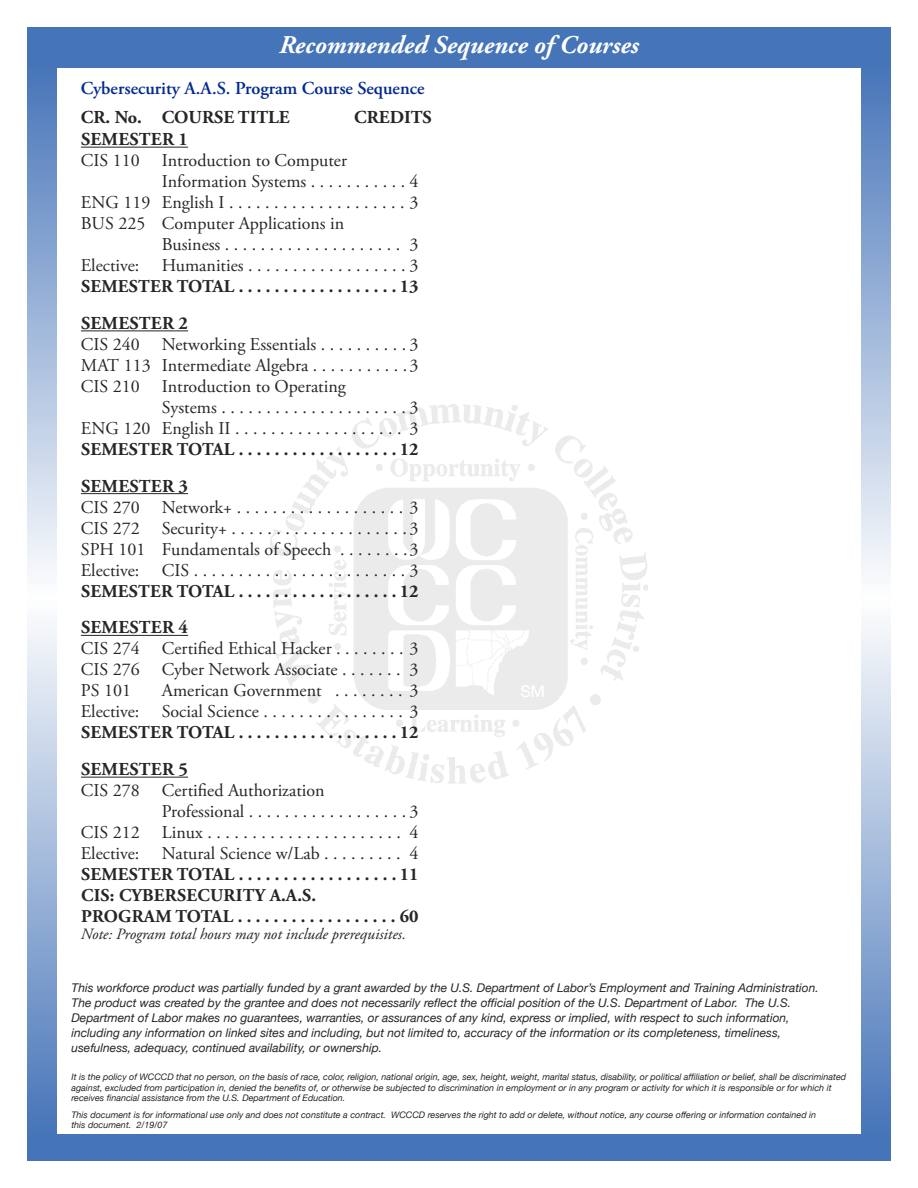
<style>
.page{position:relative;width:918px;height:1188px;background:#fff}
.page>*{position:absolute;margin:0;border:0;box-sizing:border-box;transform-origin:0 0}
.t1{font:italic 700 25.5px "Adobe Garamond Pro";color:#fff}
.t2{font:700 18.15px "Adobe Garamond Pro";letter-spacing:.015em;color:#272526}
.t3{font:600 18.15px "Adobe Garamond Pro";color:#002991}
.t4{font:18px/21px "Adobe Garamond Pro";color:#272526;text-align:justify}
.t5{font:700 18px/21px "Adobe Garamond Pro";letter-spacing:.015em;color:#272526}
.t6{font:italic 15.75px "Adobe Garamond Pro";color:#272526}
.t7{font:italic 12px/15px "Helvetica Neue";color:#272526}
.t8{font:italic 9px/10.5px "Helvetica Neue";color:#272526}
</style>
<div class="page">
<img style="left:270px;top:405px;width:378px;height:378px">
<svg style="left:27px;top:68px;width:29px;height:1066px"></svg>
<svg style="left:862px;top:68px;width:29px;height:1066px"></svg>
<hr style="left:81px;top:147px;width:107px;height:1px;background:#272526">
<hr style="left:81px;top:330px;width:107px;height:1px;background:#272526">
<hr style="left:81px;top:493px;width:107px;height:1px;background:#272526">
<hr style="left:81px;top:635px;width:107px;height:1px;background:#272526">
<hr style="left:81px;top:777px;width:107px;height:1px;background:#272526">
<div style="left:27px;top:27px;width:864px;height:41px;background:#4574b8"></div>
<div style="left:27px;top:1134px;width:864px;height:27px;background:#4574b8"></div>
<h1 class="t1" style="left:279px;top:35px;width:361px">Recommended Sequence of Courses</h1>
<p class="t3" style="left:81px;top:81px;width:345px">Cybersecurity A.A.S. Program Course Sequence</p>
<p class="t2" style="left:81px;top:110px;width:210px">CR. No. COURSE TITLE</p>
<p class="t2" style="left:354px;top:110px;width:79px">CREDITS</p>
<p class="t2" style="left:81px;top:132px;width:109px">SEMESTER 1</p>
<p class="t4" style="left:81px;top:152px;width:268px">CIS 110 Introduction to Computer</p>
<p class="t4" style="left:162px;top:173px;width:258px">Information Systems . . . . . . . . . . . 4</p>
<p class="t4" style="left:81px;top:194px;width:339px">ENG 119 English I . . . . . . . . . . . . . . . . . . . . 3</p>
<p class="t4" style="left:81px;top:215px;width:265px">BUS 225 Computer Applications in</p>
<p class="t4" style="left:162px;top:236px;width:258px">Business . . . . . . . . . . . . . . . . . . . . 3</p>
<p class="t4" style="left:81px;top:257px;width:339px">Elective: Humanities . . . . . . . . . . . . . . . . . . 3</p>
<p class="t5" style="left:81px;top:278px;width:339px">SEMESTER TOTAL . . . . . . . . . . . . . . . . . . 13</p>
<p class="t2" style="left:81px;top:316px;width:109px">SEMESTER 2</p>
<p class="t4" style="left:81px;top:335px;width:339px">CIS 240 Networking Essentials . . . . . . . . . . 3</p>
<p class="t4" style="left:81px;top:356px;width:339px">MAT 113 Intermediate Algebra . . . . . . . . . . .3</p>
<p class="t4" style="left:81px;top:377px;width:266px">CIS 210 Introduction to Operating</p>
<p class="t4" style="left:162px;top:398px;width:258px">Systems . . . . . . . . . . . . . . . . . . . . . 3</p>
<p class="t4" style="left:81px;top:419px;width:339px">ENG 120 English II . . . . . . . . . . . . . . . . . . . 3</p>
<p class="t5" style="left:81px;top:440px;width:339px">SEMESTER TOTAL . . . . . . . . . . . . . . . . . . 12</p>
<p class="t2" style="left:81px;top:479px;width:109px">SEMESTER 3</p>
<p class="t4" style="left:81px;top:498px;width:339px">CIS 270 Network+ . . . . . . . . . . . . . . . . . . . 3<br>CIS 272 Security+ . . . . . . . . . . . . . . . . . . . . 3<br>SPH 101 Fundamentals of Speech . . . . . . . .3<br>Elective: CIS . . . . . . . . . . . . . . . . . . . . . . . . 3</p>
<p class="t5" style="left:81px;top:582px;width:339px">SEMESTER TOTAL . . . . . . . . . . . . . . . . . . 12</p>
<p class="t2" style="left:81px;top:620px;width:109px">SEMESTER 4</p>
<p class="t4" style="left:81px;top:640px;width:339px">CIS 274 Certified Ethical Hacker . . . . . . . . 3<br>CIS 276 Cyber Network Associate . . . . . . . 3<br>PS 101</p>
<p class="t4" style="left:81px;top:682px;width:339px;text-align:right">American Government . . . . . . . . 3<br>Elective: Social Science . . . . . . . . . . . . . . . . 3</p>
<p class="t5" style="left:81px;top:724px;width:339px">SEMESTER TOTAL . . . . . . . . . . . . . . . . . . 12</p>
<p class="t2" style="left:81px;top:762px;width:109px">SEMESTER 5</p>
<p class="t4" style="left:81px;top:782px;width:245px">CIS 278 Certified Authorization</p>
<p class="t4" style="left:162px;top:803px;width:258px">Professional . . . . . . . . . . . . . . . . . . 3</p>
<p class="t4" style="left:81px;top:824px;width:339px">CIS 212 Linux . . . . . . . . . . . . . . . . . . . . . . 4</p>
<p class="t4" style="left:81px;top:845px;width:339px">Elective: Natural Science w/Lab . . . . . . . . . 4</p>
<p class="t5" style="left:81px;top:866px;width:339px">SEMESTER TOTAL . . . . . . . . . . . . . . . . . . 11<br>CIS: CYBERSECURITY A.A.S.<br>PROGRAM TOTAL . . . . . . . . . . . . . . . . . . 60</p>
<p class="t6" style="left:81px;top:928px;width:327px">Note: Program total hours may not include prerequisites.</p>
<p class="t7" style="left:71px;top:980px;width:749px">This workforce product was partially funded by a grant awarded by the U.S. Department of Labor’s Employment and Training Administration.<br>The product was created by the grantee and does not necessarily reflect the official position of the U.S. Department of Labor. The U.S.<br>Department of Labor makes no guarantees, warranties, or assurances of any kind, express or implied, with respect to such information, including any information on linked sites and including, but not limited to, accuracy of the information or its completeness, timeliness, usefulness, adequacy, continued availability, or ownership.</p>
<p class="t8" style="left:71px;top:1072px;width:776px">It is the policy of WCCCD that no person, on the basis of race, color, religion, national origin, age, sex, height, weight, marital status, disability, or political affiliation or belief, shall be discriminated against, excluded from participation in, denied the benefits of, or otherwise be subjected to discrimination in employment or in any program or activity for which it is responsible or for which it receives financial assistance from the U.S. Department of Education.</p>
<p class="t8" style="left:71px;top:1109px;width:746px">This document is for informational use only and does not constitute a contract. WCCCD reserves the right to add or delete, without notice, any course offering or information contained in this document. 2/19/07</p>
</div>
